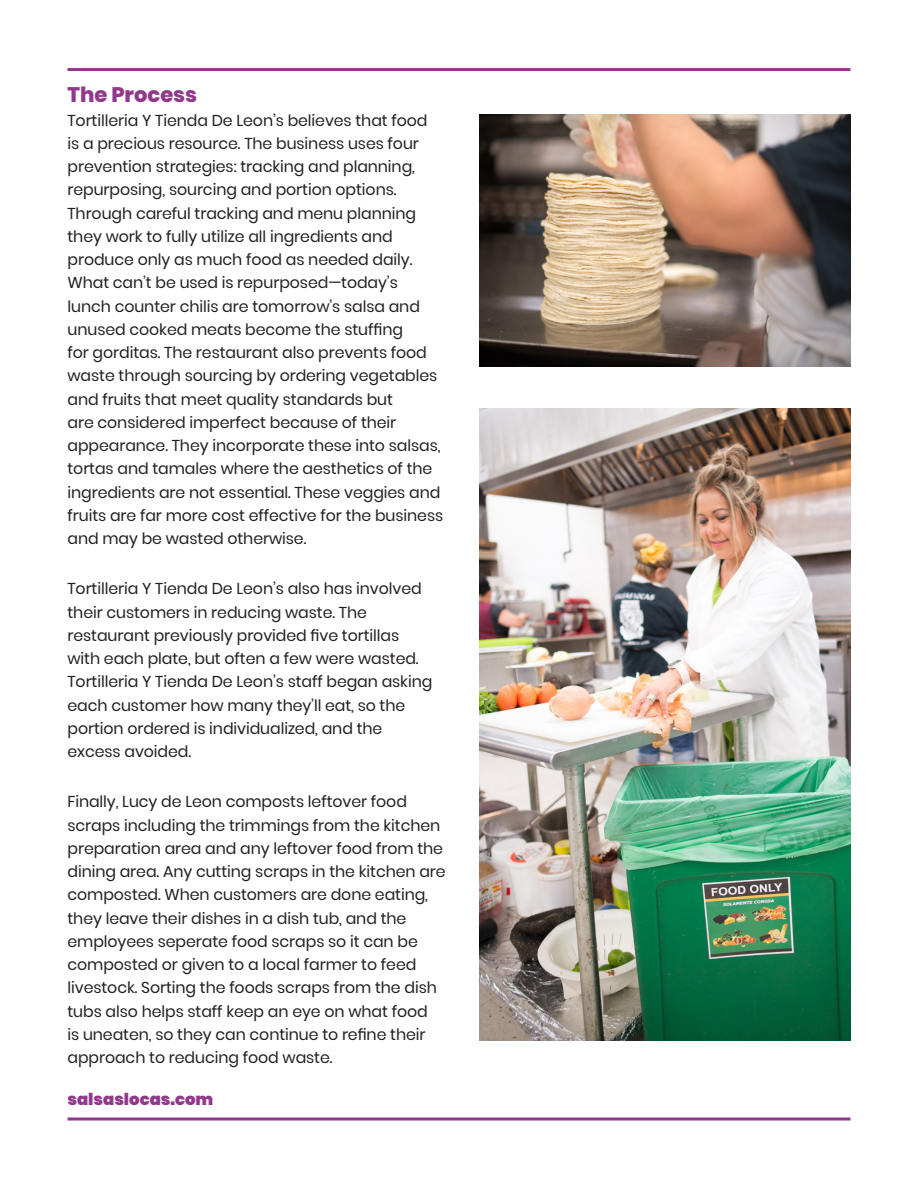
<style>
.page{position:relative;width:918px;height:1188px;background:#fff}
.page>*{position:absolute;margin:0;border:0;box-sizing:border-box;transform-origin:0 0}
.t1{font:800 21px "Poppins";color:#91388c}
.t2{font:900 16.5px "Poppins";color:#91388c}
.t3{font:15.75px/23.2px "Poppins";letter-spacing:-.005em;color:#231f20}
</style>
<div class="page">
<hr style="left:68px;top:68px;width:782px;height:3px;background:#91388c">
<hr style="left:68px;top:1118px;width:782px;height:2px;background:#91388c">
<img style="left:479px;top:408px;width:371px;height:633px">
<img style="left:479px;top:114px;width:371px;height:253px">
<p class="t1" style="left:68px;top:83px;width:131px">The Process</p>
<p class="t3" style="left:68px;top:108px;width:377px">Tortilleria Y Tienda De Leon’s believes that food is a precious resource. The business uses four prevention strategies: tracking and planning, repurposing, sourcing and portion options.<br>Through careful tracking and menu planning they work to fully utilize all ingredients and produce only as much food as needed daily.<br>What can’t be used is repurposed—today’s lunch counter chilis are tomorrow’s salsa and unused cooked meats become the stuffing<br>for gorditas. The restaurant also prevents food waste through sourcing by ordering vegetables and fruits that meet quality standards but<br>are considered imperfect because of their appearance. They incorporate these into salsas, tortas and tamales where the aesthetics of the ingredients are not essential. These veggies and fruits are far more cost effective for the business and may be wasted otherwise.</p>
<p class="t3" style="left:68px;top:577px;width:366px">Tortilleria Y Tienda De Leon’s also has involved their customers in reducing waste. The restaurant previously provided five tortillas with each plate, but often a few were wasted.<br>Tortilleria Y Tienda De Leon’s staff began asking each customer how many they’ll eat, so the portion ordered is individualized, and the excess avoided.</p>
<p class="t3" style="left:68px;top:790px;width:380px">Finally, Lucy de Leon composts leftover food scraps including the trimmings from the kitchen preparation area and any leftover food from the dining area. Any cutting scraps in the kitchen are composted. When customers are done eating, they leave their dishes in a dish tub, and the employees seperate food scraps so it can be composted or given to a local farmer to feed livestock. Sorting the foods scraps from the dish tubs also helps staff keep an eye on what food<br>is uneaten, so they can continue to refine their approach to reducing food waste.</p>
<p class="t2" style="left:68px;top:1089px;width:147px">salsaslocas.com</p>
</div>
